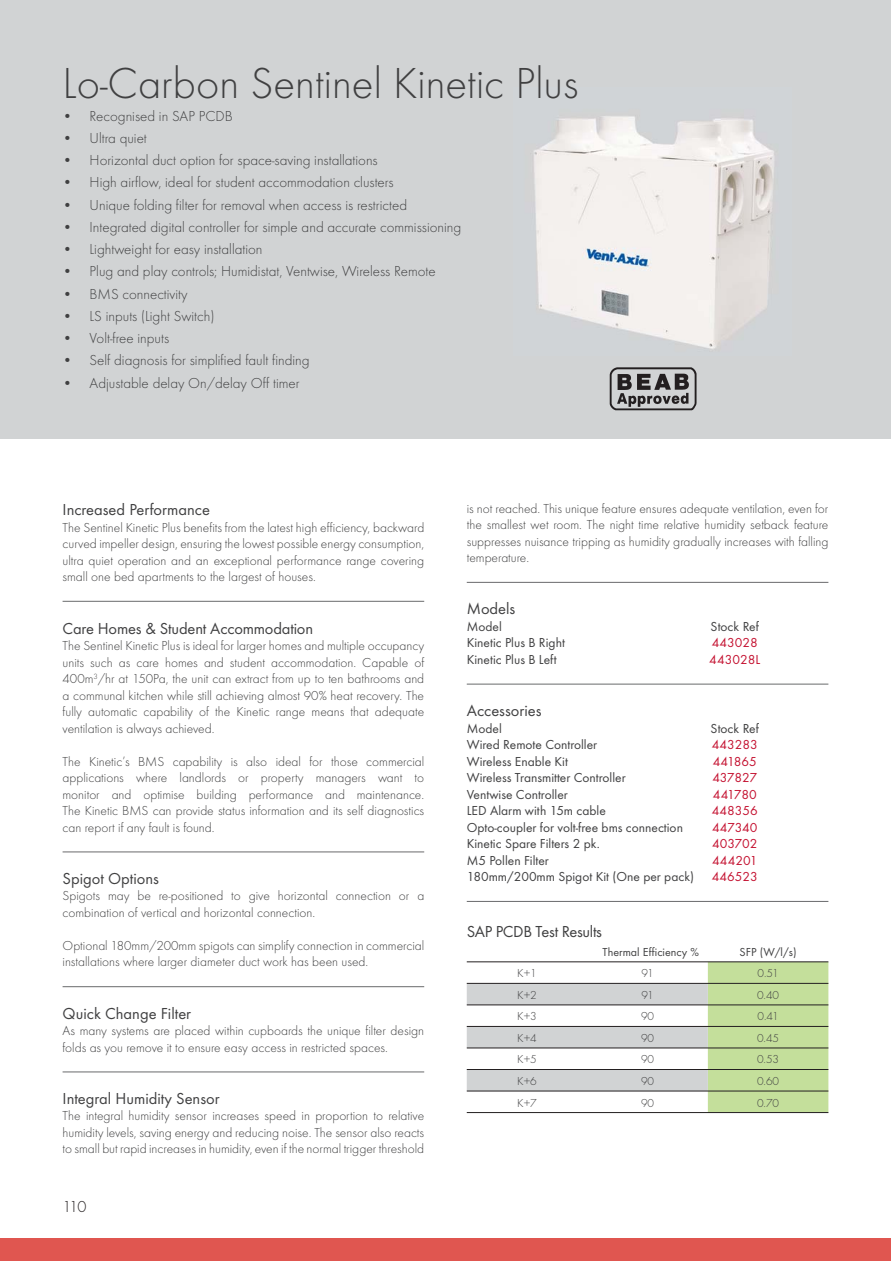
<style>
.page{position:relative;width:891px;height:1261px;background:#fff}
.page>*{position:absolute;margin:0;border:0;box-sizing:border-box;transform-origin:0 0}
.t1{font:300 45px "Futura T";color:#404041}
.t2{font:16.5px "Futura T";color:#404041}
.t3{font:16.5px "Futura T";letter-spacing:-.02em;color:#404041}
.t4{font:300 16.5px "Futura T";color:#231f20}
.t5{font:300 15px "Futura T";color:#404041}
.t6{font:300 13.5px/16.5px "Futura T";color:#404041;text-align:justify}
.t7{font:13.5px "Futura T";color:#404041}
.t8{font:13.5px "Futura T";color:#c41130}
.t9{font:300 12px "Futura T";color:#404041}
.t10{font:12px "Futura T";color:#404041}
</style>
<div class="page">
<div style="left:0;top:1238px;width:890px;height:22px;background:#e05650"></div>
<div style="left:0;top:0;width:890px;height:439px;background:#d1d3d4"></div>
<img style="left:533px;top:116px;width:242px;height:233px">
<img style="left:609px;top:367px;width:88px;height:44px">
<hr style="left:63px;top:601px;width:361px;height:1px;background:#696a6c">
<hr style="left:63px;top:851px;width:361px;height:1px;background:#696a6c">
<hr style="left:63px;top:986px;width:361px;height:1px;background:#696a6c">
<hr style="left:63px;top:1071px;width:361px;height:1px;background:#696a6c">
<hr style="left:466px;top:582px;width:362px;height:1px;background:#696a6c">
<hr style="left:466px;top:684px;width:362px;height:1px;background:#696a6c">
<hr style="left:466px;top:901px;width:362px;height:1px;background:#696a6c">
<svg style="left:466px;top:962px;width:362px;height:150px"></svg>
<hr style="left:466px;top:983px;width:362px;height:1px;background:#231f20">
<hr style="left:466px;top:1004px;width:362px;height:1px;background:#231f20">
<hr style="left:466px;top:1026px;width:362px;height:1px;background:#231f20">
<hr style="left:466px;top:1047px;width:362px;height:1px;background:#231f20">
<hr style="left:466px;top:1069px;width:362px;height:1px;background:#231f20">
<hr style="left:466px;top:1090px;width:362px;height:1px;background:#231f20">
<hr style="left:466px;top:1112px;width:362px;height:1px;background:#231f20">
<hr style="left:466px;top:961px;width:362px;height:1px;background:#231f20">
<h1 class="t1" style="left:63px;top:65px;width:517px">Lo-Carbon Sentinel Kinetic Plus</h1>
<p class="t5" style="left:63px;top:109px;width:172px">• Recognised in SAP PCDB</p>
<p class="t5" style="left:63px;top:132px;width:86px">• Ultra quiet</p>
<p class="t5" style="left:63px;top:154px;width:316px">• Horizontal duct option for space-saving installations</p>
<p class="t5" style="left:63px;top:176px;width:332px">• High airflow, ideal for student accommodation clusters</p>
<p class="t5" style="left:63px;top:198px;width:346px">• Unique folding filter for removal when access is restricted</p>
<p class="t5" style="left:63px;top:221px;width:400px">• Integrated digital controller for simple and accurate commissioning</p>
<p class="t5" style="left:63px;top:243px;width:201px">• Lightweight for easy installation</p>
<p class="t5" style="left:63px;top:265px;width:374px">• Plug and play controls; Humidistat, Ventwise, Wireless Remote</p>
<p class="t5" style="left:63px;top:287px;width:126px">• BMS connectivity</p>
<p class="t5" style="left:63px;top:310px;width:153px">• LS inputs (Light Switch)</p>
<p class="t5" style="left:63px;top:332px;width:108px">• Volt-free inputs</p>
<p class="t5" style="left:63px;top:354px;width:249px">• Self diagnosis for simplified fault finding</p>
<p class="t5" style="left:63px;top:376px;width:239px">• Adjustable delay On/delay Off timer</p>
<p class="t2" style="left:63px;top:503px;width:149px">Increased Performance</p>
<p class="t6" style="left:63px;top:520px;width:363px">The Sentinel Kinetic Plus benefits from the latest high efficiency, backward curved impeller design, ensuring the lowest possible energy consumption, ultra quiet operation and an exceptional performance range covering small one bed apartments to the largest of houses.</p>
<p class="t2" style="left:63px;top:621px;width:252px">Care Homes &amp; Student Accommodation</p>
<p class="t6" style="left:63px;top:638px;width:363px">The Sentinel Kinetic Plus is ideal for larger homes and multiple occupancy units such as care homes and student accommodation. Capable of 400m<sup>3</sup>/hr at 150Pa, the unit can extract from up to ten bathrooms and a communal kitchen while still achieving almost 90% heat recovery. The fully automatic capability of the Kinetic range means that adequate ventilation is always achieved.</p>
<p class="t6" style="left:63px;top:754px;width:363px">The Kinetic’s BMS capability is also ideal for those commercial applications where landlords or property managers want to monitor and optimise building performance and maintenance.<br>The Kinetic BMS can provide status information and its self diagnostics can report if any fault is found.</p>
<p class="t2" style="left:63px;top:872px;width:98px">Spigot Options</p>
<p class="t6" style="left:63px;top:888px;width:363px">Spigots may be re-positioned to give horizontal connection or a combination of vertical and horizontal connection.</p>
<p class="t6" style="left:63px;top:938px;width:363px">Optional 180mm/200mm spigots can simplify connection in commercial installations where larger diameter duct work has been used.</p>
<p class="t2" style="left:63px;top:1006px;width:130px">Quick Change Filter</p>
<p class="t6" style="left:63px;top:1023px;width:363px">As many systems are placed within cupboards the unique filter design folds as you remove it to ensure easy access in restricted spaces.</p>
<p class="t2" style="left:63px;top:1091px;width:158px">Integral Humidity Sensor</p>
<p class="t6" style="left:63px;top:1108px;width:363px">The integral humidity sensor increases speed in proportion to relative humidity levels, saving energy and reducing noise. The sensor also reacts to small but rapid increases in humidity, even if the normal trigger threshold</p>
<p class="t4" style="left:63px;top:1199px;width:25px">110</p>
<p class="t6" style="left:466px;top:501px;width:363px">is not reached. This unique feature ensures adequate ventilation, even for the smallest wet room. The night time relative humidity setback feature suppresses nuisance tripping as humidity gradually increases with falling temperature.</p>
<p class="t2" style="left:466px;top:602px;width:50px">Models</p>
<p class="t7" style="left:466px;top:621px;width:37px">Model</p>
<p class="t7" style="left:710px;top:621px;width:50px">Stock Ref</p>
<p class="t7" style="left:466px;top:637px;width:100px">Kinetic Plus B Right</p>
<p class="t8" style="left:711px;top:637px;width:48px">443028</p>
<p class="t7" style="left:466px;top:654px;width:92px">Kinetic Plus B Left</p>
<p class="t8" style="left:709px;top:654px;width:52px">443028L</p>
<p class="t2" style="left:466px;top:704px;width:76px">Accessories</p>
<p class="t7" style="left:466px;top:723px;width:37px">Model</p>
<p class="t7" style="left:710px;top:723px;width:50px">Stock Ref</p>
<p class="t7" style="left:466px;top:739px;width:132px">Wired Remote Controller</p>
<p class="t8" style="left:711px;top:739px;width:48px">443283</p>
<p class="t7" style="left:466px;top:756px;width:103px">Wireless Enable Kit</p>
<p class="t8" style="left:712px;top:756px;width:46px">441865</p>
<p class="t7" style="left:466px;top:772px;width:160px">Wireless Transmitter Controller</p>
<p class="t8" style="left:712px;top:772px;width:46px">437827</p>
<p class="t7" style="left:466px;top:789px;width:103px">Ventwise Controller</p>
<p class="t8" style="left:712px;top:789px;width:45px">441780</p>
<p class="t7" style="left:466px;top:805px;width:141px">LED Alarm with 15m cable</p>
<p class="t8" style="left:711px;top:805px;width:48px">448356</p>
<p class="t7" style="left:466px;top:822px;width:218px">Opto-coupler for volt-free bms connection</p>
<p class="t8" style="left:712px;top:822px;width:47px">447340</p>
<p class="t7" style="left:466px;top:838px;width:135px">Kinetic Spare Filters 2 pk.</p>
<p class="t8" style="left:712px;top:838px;width:47px">403702</p>
<p class="t7" style="left:466px;top:855px;width:84px">M5 Pollen Filter</p>
<p class="t8" style="left:712px;top:855px;width:47px">444201</p>
<p class="t7" style="left:466px;top:871px;width:229px">180mm/200mm Spigot Kit (One per pack)</p>
<p class="t8" style="left:711px;top:871px;width:48px">446523</p>
<p class="t3" style="left:466px;top:925px;width:137px">SAP PCDB Test Results</p>
<p class="t10" style="left:602px;top:947px;width:98px">Thermal Efficiency %</p>
<p class="t10" style="left:739px;top:947px;width:59px">SFP (W/l/s)</p>
<p class="t9" style="left:517px;top:968px;width:21px">K+1</p>
<p class="t9" style="left:641px;top:968px;width:14px">91</p>
<p class="t9" style="left:757px;top:968px;width:23px">0.51</p>
<p class="t9" style="left:517px;top:990px;width:21px">K+2</p>
<p class="t9" style="left:641px;top:990px;width:14px">91</p>
<p class="t9" style="left:757px;top:990px;width:24px">0.40</p>
<p class="t9" style="left:517px;top:1011px;width:21px">K+3</p>
<p class="t9" style="left:641px;top:1011px;width:15px">90</p>
<p class="t9" style="left:757px;top:1011px;width:23px">0.41</p>
<p class="t9" style="left:517px;top:1033px;width:21px">K+4</p>
<p class="t9" style="left:641px;top:1033px;width:15px">90</p>
<p class="t9" style="left:757px;top:1033px;width:24px">0.45</p>
<p class="t9" style="left:517px;top:1054px;width:21px">K+5</p>
<p class="t9" style="left:641px;top:1054px;width:15px">90</p>
<p class="t9" style="left:757px;top:1054px;width:24px">0.53</p>
<p class="t9" style="left:517px;top:1076px;width:21px">K+6</p>
<p class="t9" style="left:641px;top:1076px;width:15px">90</p>
<p class="t9" style="left:757px;top:1076px;width:24px">0.60</p>
<p class="t9" style="left:517px;top:1097px;width:21px">K+7</p>
<p class="t9" style="left:641px;top:1097px;width:15px">90</p>
<p class="t9" style="left:757px;top:1097px;width:24px">0.70</p>
</div>
